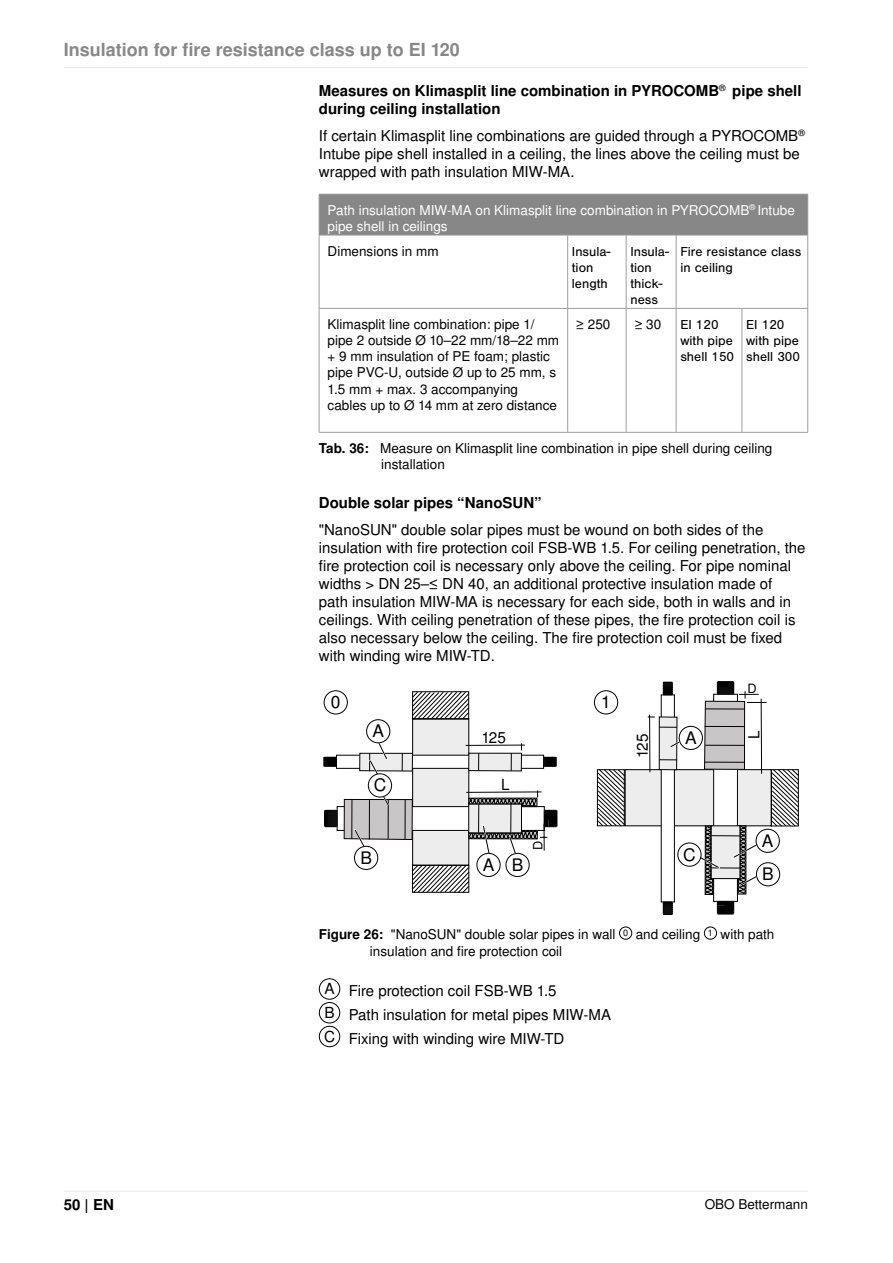
<style>
.page{position:relative;width:893px;height:1263px;background:#fff}
.page>*{position:absolute;margin:0;border:0;box-sizing:border-box;transform-origin:0 0}
.t1{font:700 18px "Nimbus San LOT";color:#878787}
.t2{font:17.4px "Nimbus San LOT";color:#000}
.t3{font:17.25px "Nimbus San LOT";color:#000}
.t4{font:15.3px "Nimbus San LOT";letter-spacing:-.035em;color:#000}
.t5{font:15px/18px "Nimbus San LOT";color:#000}
.t6{font:700 15px/18px "Nimbus San LOT";color:#000}
.t7{font:13.5px/16.2px "Nimbus San LOT";color:#000}
.t8{font:13.5px/16.2px "Nimbus San";color:#000}
.t9{font:13.5px/16.2px "Nimbus San LOT";color:#fff}
.t10{font:12.75px "Nimbus San LOT";color:#000}
.s1{font-weight:700}
.s2{font-size:15.3px}
</style>
<div class="page">
<hr style="left:64px;top:67px;width:744px;height:1px;background:#e9e9e9">
<hr style="left:64px;top:1191px;width:744px;height:1px;background:#e9e9e9">
<div style="left:319px;top:194px;width:489px;height:41px;background:#878787"></div>
<hr style="left:319px;top:194px;width:249px;height:1px;background:#9d9d9c">
<hr style="left:319px;top:194px;width:1px;height:41px;background:#9d9d9c">
<hr style="left:568px;top:194px;width:58px;height:1px;background:#9d9d9c">
<hr style="left:626px;top:194px;width:50px;height:1px;background:#9d9d9c">
<hr style="left:676px;top:194px;width:66px;height:1px;background:#9d9d9c">
<hr style="left:742px;top:194px;width:66px;height:1px;background:#9d9d9c">
<hr style="left:807px;top:194px;width:1px;height:41px;background:#9d9d9c">
<hr style="left:319px;top:235px;width:249px;height:1px;background:#9d9d9c">
<hr style="left:319px;top:235px;width:1px;height:73px;background:#9d9d9c">
<hr style="left:568px;top:235px;width:58px;height:1px;background:#9d9d9c">
<hr style="left:567px;top:235px;width:1px;height:73px;background:#9d9d9c">
<hr style="left:626px;top:235px;width:50px;height:1px;background:#9d9d9c">
<hr style="left:626px;top:235px;width:1px;height:73px;background:#9d9d9c">
<hr style="left:676px;top:235px;width:66px;height:1px;background:#9d9d9c">
<hr style="left:676px;top:235px;width:1px;height:73px;background:#9d9d9c">
<hr style="left:742px;top:235px;width:66px;height:1px;background:#9d9d9c">
<hr style="left:807px;top:235px;width:1px;height:73px;background:#9d9d9c">
<hr style="left:319px;top:308px;width:249px;height:1px;background:#9d9d9c">
<hr style="left:319px;top:309px;width:1px;height:123px;background:#9d9d9c">
<hr style="left:568px;top:308px;width:58px;height:1px;background:#9d9d9c">
<hr style="left:567px;top:309px;width:1px;height:123px;background:#9d9d9c">
<hr style="left:626px;top:308px;width:50px;height:1px;background:#9d9d9c">
<hr style="left:626px;top:309px;width:1px;height:123px;background:#9d9d9c">
<hr style="left:676px;top:308px;width:66px;height:1px;background:#9d9d9c">
<hr style="left:676px;top:309px;width:1px;height:123px;background:#9d9d9c">
<hr style="left:742px;top:308px;width:66px;height:1px;background:#9d9d9c">
<hr style="left:742px;top:309px;width:1px;height:123px;background:#9d9d9c">
<hr style="left:807px;top:309px;width:1px;height:123px;background:#9d9d9c">
<hr style="left:319px;top:432px;width:249px;height:1px;background:#9d9d9c">
<hr style="left:568px;top:432px;width:58px;height:1px;background:#9d9d9c">
<hr style="left:626px;top:432px;width:50px;height:1px;background:#9d9d9c">
<hr style="left:676px;top:432px;width:66px;height:1px;background:#9d9d9c">
<hr style="left:742px;top:432px;width:66px;height:1px;background:#9d9d9c">
<div style="left:324px;top:690px;width:24px;height:24px;border:1px solid #000;border-radius:50%"></div>
<div style="left:594px;top:690px;width:24px;height:24px;border:1px solid #000;border-radius:50%"></div>
<div style="left:336px;top:755px;width:208px;height:14px;background:#fff;border:1px solid #020203"></div>
<svg style="left:323px;top:757px;width:14px;height:9px"></svg>
<div style="left:337px;top:806px;width:208px;height:25px;background:#fff;border:1px solid #020203"></div>
<svg style="left:324px;top:810px;width:13px;height:17px"></svg>
<div style="left:661px;top:694px;width:14px;height:208px;background:#fff;border:1px solid #020203"></div>
<svg style="left:663px;top:902px;width:10px;height:13px"></svg>
<svg style="left:343px;top:691px;width:214px;height:202px"></svg>
<div style="left:713px;top:694px;width:25px;height:208px;background:#fff;border:1px solid #020203"></div>
<svg style="left:717px;top:901px;width:17px;height:13px"></svg>
<svg style="left:597px;top:681px;width:202px;height:214px"></svg>
<div style="left:678px;top:843px;width:23px;height:23px;background:#fff;border-radius:50%"></div>
<div style="left:677px;top:842px;width:25px;height:25px;border:1px solid #000;border-radius:50%"></div>
<div style="left:619px;top:927px;width:13px;height:12px;border:1px solid #000;border-radius:50%"></div>
<div style="left:704px;top:927px;width:13px;height:12px;border:1px solid #000;border-radius:50%"></div>
<div style="left:319px;top:978px;width:21px;height:22px;border:1px solid #000;border-radius:50%"></div>
<div style="left:319px;top:1002px;width:21px;height:21px;border:1px solid #000;border-radius:50%"></div>
<div style="left:319px;top:1026px;width:21px;height:21px;border:1px solid #000;border-radius:50%"></div>
<p class="t1" style="left:64px;top:39px;width:398px">Insulation for fire resistance class up to EI 120</p>
<p class="t6" style="left:319px;top:83px;width:484px">Measures on Klimasplit line combination in PYROCOMB<sup>®</sup> pipe shell during ceiling installation</p>
<p class="t5" style="left:319px;top:127px;width:487px">If certain Klimasplit line combinations are guided through a PYROCOMB<sup>®<br></sup>Intube pipe shell installed in a ceiling, the lines above the ceiling must be wrapped with path insulation MIW-MA.</p>
<p class="t9" style="left:328px;top:202px;width:469px">Path insulation MIW-MA on Klimasplit line combination in PYROCOMB<sup>®</sup> Intube pipe shell in ceilings</p>
<p class="t7" style="left:328px;top:243px;width:113px">Dimensions in mm</p>
<p class="t8" style="left:572px;top:243px;width:40px">Insula&shy;tion length</p>
<p class="t8" style="left:630px;top:243px;width:40px">Insula&shy;tion thick&shy;ness</p>
<p class="t8" style="left:680px;top:243px;width:122px">Fire resistance class in ceiling</p>
<p class="t7" style="left:328px;top:316px;width:233px">Klimasplit line combination: pipe 1/ pipe 2 outside Ø 10–22 mm/18–22 mm + 9 mm insulation of PE foam; plastic pipe PVC-U, outside Ø up to 25 mm, s 1.5 mm + max. 3 accompanying cables up to Ø 14 mm at zero distance</p>
<p class="t7" style="left:576px;top:316px;width:36px">≥ 250</p>
<p class="t7" style="left:635px;top:316px;width:28px">≥ 30</p>
<p class="t8" style="left:680px;top:316px;width:55px">EI 120 with pipe shell 150</p>
<p class="t8" style="left:746px;top:316px;width:55px">EI 120 with pipe shell 300</p>
<p class="t7" style="left:381px;top:440px;width:393px;text-indent:-62px"><span class="s1">Tab. 36:</span> Measure on Klimasplit line combination in pipe shell during ceiling installation</p>
<p class="t6" style="left:319px;top:495px;width:224px">Double solar pipes “NanoSUN”</p>
<p class="t5" style="left:319px;top:521px;width:488px">"NanoSUN" double solar pipes must be wound on both sides of the insulation with fire protection coil FSB-WB 1.5. For ceiling penetration, the fire protection coil is necessary only above the ceiling. For pipe nominal widths &gt; DN 25–≤ DN 40, an additional protective insulation made of<br>path insulation MIW-MA is necessary for each side, both in walls and in ceilings. With ceiling penetration of these pipes, the fire protection coil is also necessary below the ceiling. The fire protection coil must be fixed with winding wire MIW-TD.</p>
<p class="t2" style="left:331px;top:692px;width:11px">0</p>
<p class="t2" style="left:601px;top:692px;width:11px">1</p>
<p class="t4" style="left:481px;top:729px;width:26px">125</p>
<p class="t10" style="left:747px;top:680px;width:11px">D</p>
<p class="t3" style="left:372px;top:721px;width:13px">A</p>
<p class="t4" style="left:745px;top:739px;width:10px;rotate:-90deg">L</p>
<p class="t3" style="left:685px;top:727px;width:13px">A</p>
<p class="t4" style="left:633px;top:758px;width:26px;rotate:-90deg">125</p>
<p class="t2" style="left:374px;top:775px;width:14px">C</p>
<p class="t4" style="left:501px;top:776px;width:10px">L</p>
<p class="t3" style="left:360px;top:847px;width:13px">B</p>
<p class="t3" style="left:483px;top:854px;width:13px">A</p>
<p class="t3" style="left:512px;top:854px;width:13px">B</p>
<p class="t10" style="left:530px;top:850px;width:11px;rotate:-90deg">D</p>
<p class="t2" style="left:683px;top:844px;width:14px">C</p>
<p class="t3" style="left:762px;top:830px;width:13px">A</p>
<p class="t3" style="left:762px;top:864px;width:13px">B</p>
<p class="t7" style="left:370px;top:927px;width:406px;text-indent:-51px"><span class="s1">Figure 26:</span> "NanoSUN" double solar pipes in wall <sup>0</sup> and ceiling <sup>1</sup> with path insulation and fire protection coil</p>
<p class="t5" style="left:324px;top:980px;width:289px;line-height:23.7px"><span class="s2">A</span> Fire protection coil FSB-WB 1.5<br><span class="s2">B</span> Path insulation for metal pipes MIW-MA<br><span class="s2">C</span> Fixing with winding wire MIW-TD</p>
<p class="t6" style="left:64px;top:1197px;width:52px">50 | EN</p>
<p class="t7" style="left:705px;top:1197px;width:105px">OBO Bettermann</p>
</div>
